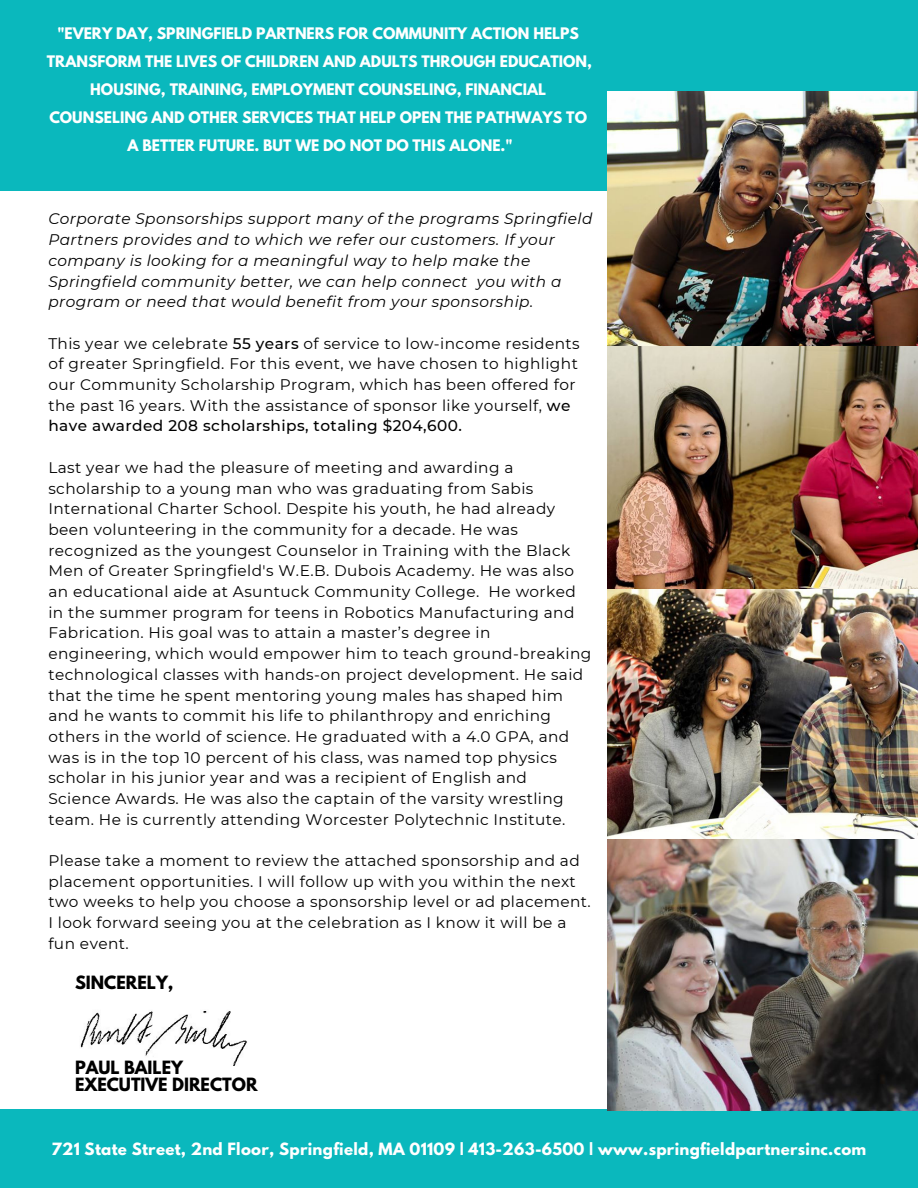
<style>
.page{position:relative;width:918px;height:1188px;background:#0ab8bd}
.page>*{position:absolute;margin:0;border:0;box-sizing:border-box;transform-origin:0 0}
.t1{font:700 16.2px/17.1px "League Spartan";color:#000}
.t2{font:15.3px/20.7px "Montserrat";letter-spacing:.03em;color:#000}
.t3{font:italic 15.3px/20.7px "Montserrat";letter-spacing:.03em;color:#000}
.t4{font:700 15px "League Spartan";letter-spacing:.02em;color:#fff}
.t5{font:700 14.1px/28.2px "League Spartan";color:#fff;text-align:center}
.s1{font-weight:500}
</style>
<div class="page">
<div style="left:0;top:191px;width:918px;height:918px;background:#fff"></div>
<img style="left:80px;top:1011px;width:167px;height:55px">
<img style="left:608px;top:92px;width:310px;height:254px">
<img style="left:608px;top:346px;width:310px;height:244px">
<img style="left:608px;top:590px;width:310px;height:521px">
<p class="t5" style="left:47px;top:21px;width:547px">"EVERY DAY, SPRINGFIELD PARTNERS FOR COMMUNITY ACTION HELPS TRANSFORM THE LIVES OF CHILDREN AND ADULTS THROUGH EDUCATION, HOUSING, TRAINING, EMPLOYMENT COUNSELING, FINANCIAL COUNSELING AND OTHER SERVICES THAT HELP OPEN THE PATHWAYS TO A BETTER FUTURE. BUT WE DO NOT DO THIS ALONE."</p>
<p class="t3" style="left:48px;top:209px;width:546px">Corporate Sponsorships support many of the programs Springfield Partners provides and to which we refer our customers. If your company is looking for a meaningful way to help make the Springfield community better, we can help connect you with a program or need that would benefit from your sponsorship.</p>
<p class="t2" style="left:48px;top:333px;width:533px">This year we celebrate <span class="s1">55 years</span> of service to low-income residents of greater Springfield. For this event, we have chosen to highlight our Community Scholarship Program, which has been offered for the past 16 years. With the assistance of sponsor like yourself, <span class="s1">we have awarded 208 scholarships, totaling $204,600.</span></p>
<p class="t2" style="left:48px;top:457px;width:545px">Last year we had the pleasure of meeting and awarding a scholarship to a young man who was graduating from Sabis International Charter School. Despite his youth, he had already been volunteering in the community for a decade. He was recognized as the youngest Counselor in Training with the Black Men of Greater Springfield's W.E.B. Dubois Academy. He was also an educational aide at Asuntuck Community College. He worked in the summer program for teens in Robotics Manufacturing and Fabrication. His goal was to attain a master’s degree in engineering, which would empower him to teach ground-breaking technological classes with hands-on project development. He said that the time he spent mentoring young males has shaped him and he wants to commit his life to philanthropy and enriching others in the world of science. He graduated with a 4.0 GPA, and was is in the top 10 percent of his class, was named top physics scholar in his junior year and was a recipient of English and Science Awards. He was also the captain of the varsity wrestling team. He is currently attending Worcester Polytechnic Institute.</p>
<p class="t2" style="left:48px;top:850px;width:544px">Please take a moment to review the attached sponsorship and ad placement opportunities. I will follow up with you within the next two weeks to help you choose a sponsorship level or ad placement.<br>I look forward seeing you at the celebration as I know it will be a fun event.</p>
<p class="t1" style="left:75px;top:976px;width:100px">SINCERELY,</p>
<p class="t1" style="left:75px;top:1061px;width:184px">PAUL BAILEY<br>EXECUTIVE DIRECTOR</p>
<p class="t4" style="left:52px;top:1142px;width:816px">721 State Street, 2nd Floor, Springfield, MA 01109 | 413-263-6500 | www.springfieldpartnersinc.com</p>
</div>
